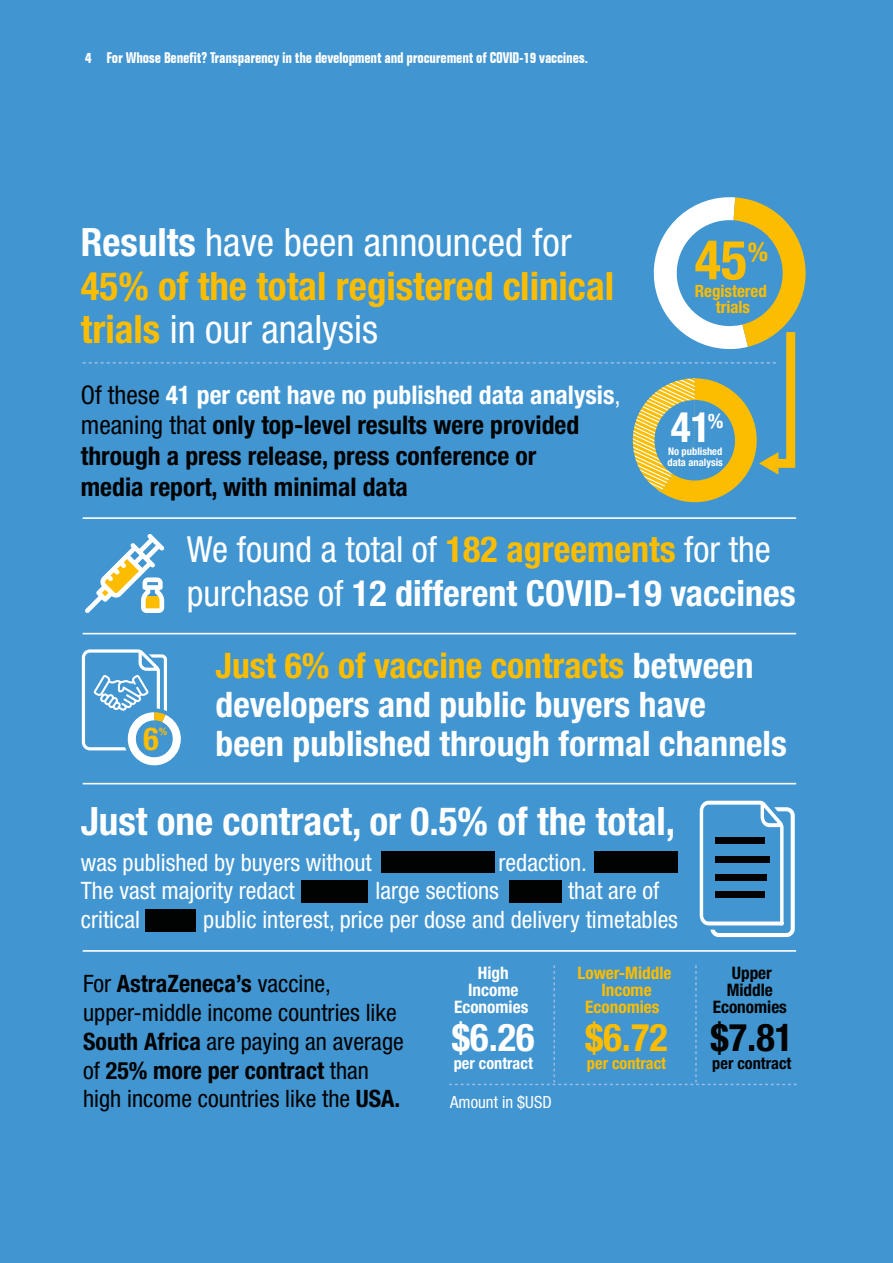
<style>
.page{position:relative;width:893px;height:1263px;background:#4195d1}
.page>*{position:absolute;margin:0;border:0;box-sizing:border-box;transform-origin:0 0}
.t1{font:700 condensed 54.45px "Helvetica Neue LT Pro";color:#fcbd00}
.t2{font:700 condensed 41.7px "Helvetica Neue LT Pro";color:#fff}
.t3{font:700 condensed 39.15px/43.5px "Helvetica Neue LT Pro";color:#fcbd00}
.t4{font:700 condensed 39.15px "Helvetica Neue LT Pro";color:#fff}
.t5{font:700 condensed 38.4px "Helvetica Neue LT Pro";color:#fff}
.t6{font:700 condensed 38.4px "Helvetica Neue LT Pro";color:#fcbd00}
.t7{font:700 condensed 38.4px "Helvetica Neue LT Pro";color:#010202}
.t8{font:condensed 36px/43.5px "Helvetica Neue LT Pro";color:#fff}
.t9{font:700 condensed 35.25px/39px "Helvetica Neue LT Pro";color:#fff}
.t10{font:700 condensed 31.65px "Helvetica Neue LT Pro";color:#fcbd00}
.t11{font:700 condensed 25.65px/30.9px "Helvetica Neue LT Pro";color:#010202}
.t12{font:condensed 24px/28.8px "Helvetica Neue LT Pro";color:#010202}
.t13{font:condensed 24px "Helvetica Neue LT Pro";color:#fff}
.t14{font:700 condensed 17.25px/17.2px "Helvetica Neue LT Pro";color:#fcbd00;text-align:center}
.t15{font:700 condensed 17.25px/17.2px "Helvetica Neue LT Pro";color:#010202;text-align:center}
.t16{font:700 condensed 17.25px/17.2px "Helvetica Neue LT Pro";color:#fff;text-align:center}
.t17{font:700 condensed 16.95px/15.8px "Helvetica Neue LT Pro";color:#fcbd00;text-align:center}
.t18{font:condensed 16.8px "Helvetica Neue LT Pro";color:#fff}
.t19{font:700 condensed 16.35px "Helvetica Neue LT Pro";color:#fff}
.t20{font:700 condensed 16.35px "Helvetica Neue LT Pro";color:#fcbd00}
.t21{font:700 condensed 16.35px "Helvetica Neue LT Pro";color:#010202}
.t22{font:700 condensed 15px "Folio BT";letter-spacing:-.015em;color:#fff}
.t23{font:700 condensed 10.5px/11.1px "Helvetica Neue LT Pro";color:#fff}
.t24{font:700 condensed 10.5px "Helvetica Neue LT Pro";color:#fcbd00}
.s1{color:#fff}
.s2{font-weight:400;color:#fff}
.s3{font-weight:400}
.s4{font-weight:700;color:#fcbd00}
.s5{font-weight:700}
.s6{color:#fcbd00}
</style>
<div class="page">
<hr style="left:83px;top:517px;width:713px;height:2px;background:#fff">
<hr style="left:83px;top:633px;width:713px;height:1px;background:#fff">
<hr style="left:83px;top:783px;width:713px;height:1px;background:#fff">
<hr style="left:83px;top:950px;width:713px;height:2px;background:#fff">
<svg style="left:83px;top:197px;width:723px;height:306px"></svg>
<svg style="left:82px;top:649px;width:99px;height:117px"></svg>
<div style="left:710px;top:807px;width:85px;height:130px;border:4px solid #fff;border-radius:6px"></div>
<svg style="left:700px;top:800px;width:88px;height:130px"></svg>
<div style="left:715px;top:837px;width:50px;height:7px;background:#010202"></div>
<div style="left:715px;top:891px;width:50px;height:7px;background:#010202"></div>
<div style="left:715px;top:856px;width:55px;height:7px;background:#010202"></div>
<div style="left:715px;top:875px;width:52px;height:6px;background:#010202"></div>
<div style="left:381px;top:851px;width:113px;height:22px;background:#010202"></div>
<div style="left:594px;top:851px;width:83px;height:22px;background:#010202"></div>
<div style="left:301px;top:880px;width:67px;height:22px;background:#010202"></div>
<div style="left:145px;top:910px;width:51px;height:22px;background:#010202"></div>
<div style="left:509px;top:880px;width:52px;height:22px;background:#010202"></div>
<svg style="left:85px;top:534px;width:79px;height:79px"></svg>
<svg style="left:449px;top:965px;width:348px;height:120px"></svg>
<p class="t22" style="left:85px;top:49px;width:505px">4 For Whose Benefit? Transparency in the development and procurement of COVID-19 vaccines.</p>
<p class="t3" style="left:81px;top:220px;width:535px"><span class="s1">Results</span> <span class="s2">have been announced for<br></span>45% of the total registered clinical trials <span class="s2">in our analysis</span></p>
<p class="t11" style="left:81px;top:379px;width:541px"><span class="s3">Of these</span> <span class="s1">41 per cent have no published data analysis</span><span class="s2">, </span><span class="s3">meaning that</span> only top-level results were provided through a press release, press conference or<br>media report, with minimal data</p>
<p class="t1" style="left:695px;top:227px;width:75px">45<sup>%</sup></p>
<p class="t17" style="left:695px;top:283px;width:74px">Registered trials</p>
<p class="t2" style="left:671px;top:402px;width:54px">41<sup>%</sup></p>
<p class="t23" style="left:668px;top:445px;width:57px">No published data analysis</p>
<p class="t10" style="left:143px;top:720px;width:17px">6</p>
<p class="t24" style="left:159px;top:725px;width:10px">%</p>
<p class="t8" style="left:187px;top:527px;width:610px">We found a total of <span class="s4">182 agreements</span> for the purchase of <span class="s5">12 different COVID-19 vaccines</span></p>
<p class="t9" style="left:216px;top:645px;width:573px"><span class="s6">Just 6% of vaccine contracts</span> between developers and public buyers have<br>been published through formal channels</p>
<p class="t4" style="left:81px;top:797px;width:596px">Just one contract, or 0.5% of the total,</p>
<p class="t13" style="left:81px;top:848px;width:292px">was published by buyers without</p>
<p class="t13" style="left:498px;top:848px;width:90px">redaction.</p>
<p class="t13" style="left:81px;top:877px;width:216px">The vast majority redact</p>
<p class="t13" style="left:375px;top:877px;width:125px">large sections</p>
<p class="t13" style="left:568px;top:877px;width:93px">that are of</p>
<p class="t13" style="left:81px;top:906px;width:61px">critical</p>
<p class="t13" style="left:203px;top:906px;width:476px">public interest, price per dose and delivery timetables</p>
<p class="t12" style="left:83px;top:969px;width:322px">For <span class="s5">AstraZeneca’s</span> vaccine, upper-middle income countries like<br><span class="s5">South Africa</span> are paying an average of <span class="s5">25% more per contract</span> than high income countries like the <span class="s5">USA.</span></p>
<p class="t16" style="left:454px;top:964px;width:76px">High<br>Income<br>Economies</p>
<p class="t5" style="left:452px;top:1014px;width:84px">$6.26</p>
<p class="t19" style="left:454px;top:1053px;width:81px">per contract</p>
<p class="t18" style="left:450px;top:1092px;width:103px">Amount in $USD</p>
<p class="t14" style="left:577px;top:964px;width:96px">Lower-Middle<br>Income<br>Economies</p>
<p class="t6" style="left:585px;top:1014px;width:84px">$6.72</p>
<p class="t20" style="left:587px;top:1053px;width:81px">per contract</p>
<p class="t15" style="left:713px;top:964px;width:76px">Upper<br>Middle<br>Economies</p>
<p class="t7" style="left:710px;top:1014px;width:84px">$7.81</p>
<p class="t21" style="left:712px;top:1053px;width:81px">per contract</p>
</div>
